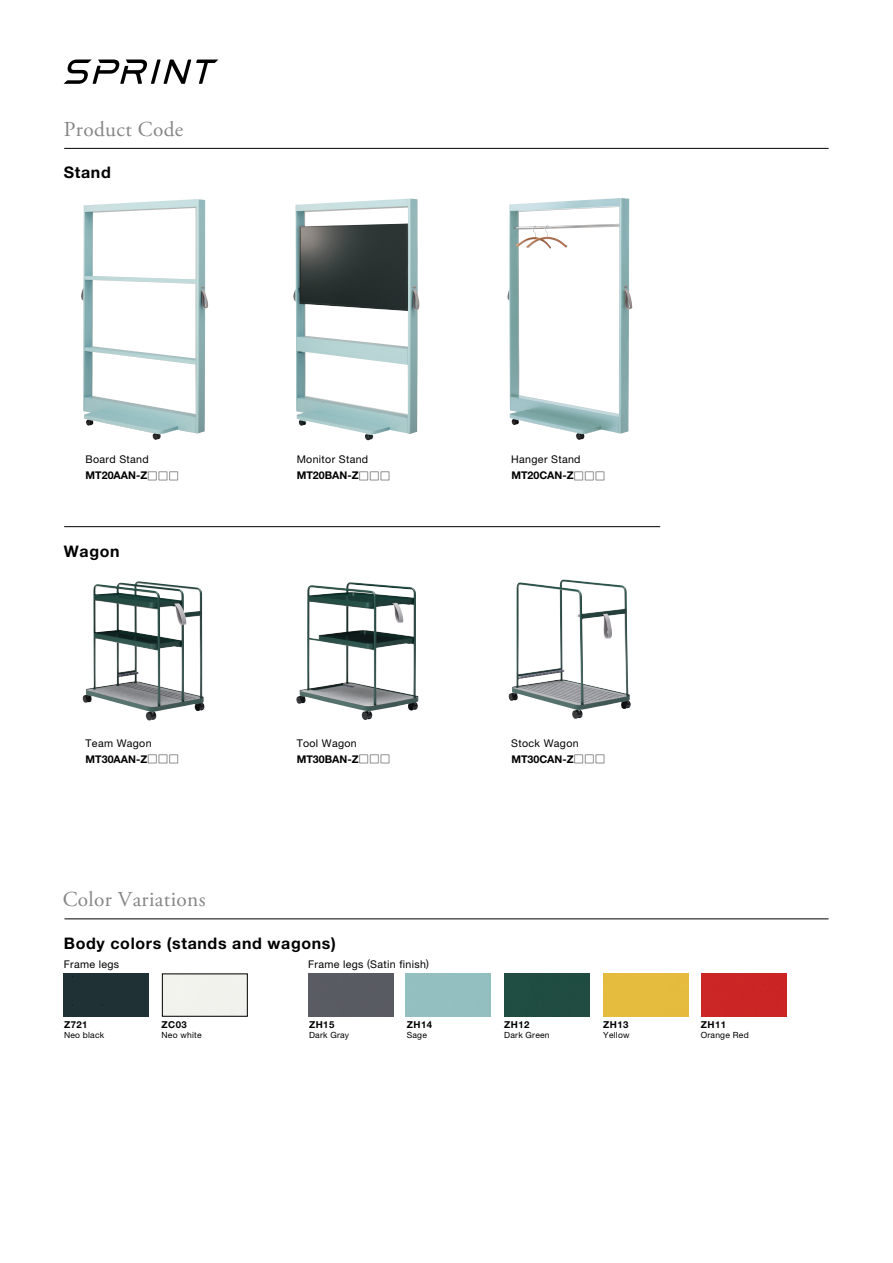
<style>
.page{position:relative;width:893px;height:1263px;background:#fff}
.page>*{position:absolute;margin:0;border:0;box-sizing:border-box;transform-origin:0 0}
.t1{font:21.3px "Adobe Garamond Pro";letter-spacing:.015em;color:#868687}
.t2{font:700 15.9px "Helvetica Neue";letter-spacing:.04em;color:#000}
.t3{font:10.65px "Helvetica Neue";letter-spacing:.03em;color:#000}
.t4{font:700 10.65px "Helvetica Neue LT Std";color:#000}
.t5{font:700 9.6px "Helvetica Neue LT Std";letter-spacing:.05em;color:#000}
.t6{font:8.55px "Helvetica Neue";letter-spacing:.03em;color:#000}
.s1{font-family:"Koz Go Pro Regular 90 pv RKSJ H";font-weight:400}
</style>
<div class="page">
<svg style="left:63px;top:60px;width:155px;height:24px"></svg>
<hr style="left:64px;top:919px;width:765px;height:1px;background:#000">
<hr style="left:64px;top:148px;width:765px;height:1px;background:#000">
<div style="left:64px;top:974px;width:85px;height:42px;background:#1f3135"></div>
<div style="left:504px;top:974px;width:85px;height:42px;background:#204d42"></div>
<div style="left:603px;top:974px;width:85px;height:42px;background:#e5bc3e"></div>
<div style="left:702px;top:974px;width:85px;height:42px;background:#cb2624"></div>
<div style="left:308px;top:974px;width:85px;height:42px;background:#595b62"></div>
<hr style="left:64px;top:526px;width:596px;height:1px;background:#000">
<img style="left:508px;top:198px;width:121px;height:242px">
<img style="left:293px;top:199px;width:125px;height:241px">
<img style="left:81px;top:199px;width:127px;height:241px">
<img style="left:509px;top:579px;width:118px;height:140px">
<img style="left:83px;top:581px;width:121px;height:140px">
<img style="left:296px;top:582px;width:122px;height:138px">
<h1 class="t1" style="left:64px;top:116px;width:121px">Product Code</h1>
<h2 class="t2" style="left:64px;top:160px;width:48px">Stand</h2>
<p class="t3" style="left:86px;top:451px;width:65px">Board Stand</p>
<p class="t3" style="left:297px;top:451px;width:73px">Monitor Stand</p>
<p class="t3" style="left:511px;top:451px;width:71px">Hanger Stand</p>
<p class="t4" style="left:86px;top:469px;width:95px">MT20AAN Z- <span class="s1">□□□</span></p>
<p class="t4" style="left:297px;top:469px;width:95px">MT20BAN Z- <span class="s1">□□□</span></p>
<p class="t4" style="left:511px;top:469px;width:96px">MT20CAN Z- <span class="s1">□□□</span></p>
<h2 class="t2" style="left:64px;top:538px;width:57px">Wagon</h2>
<p class="t3" style="left:86px;top:735px;width:68px">Team Wagon</p>
<p class="t3" style="left:297px;top:735px;width:62px">Tool Wagon</p>
<p class="t3" style="left:511px;top:735px;width:69px">Stock Wagon</p>
<p class="t4" style="left:86px;top:752px;width:95px">MT30AAN Z- <span class="s1">□□□</span></p>
<p class="t4" style="left:297px;top:752px;width:95px">MT30BAN Z- <span class="s1">□□□</span></p>
<p class="t4" style="left:511px;top:752px;width:96px">MT30CAN Z- <span class="s1">□□□</span></p>
<h1 class="t1" style="left:63px;top:886px;width:144px">Color Variations</h1>
<h2 class="t2" style="left:64px;top:931px;width:273px">Body colors (stands and wagons(</h2>
<p class="t3" style="left:308px;top:956px;width:122px">Frame legs (Satin finish(</p>
<p class="t3" style="left:64px;top:956px;width:57px">Frame legs</p>
<p class="t5" style="left:64px;top:1019px;width:25px">Z721</p>
<p class="t6" style="left:64px;top:1029px;width:42px">Neo black</p>
<p class="t5" style="left:161px;top:1019px;width:27px">ZC03</p>
<p class="t6" style="left:161px;top:1029px;width:42px">Neo white</p>
<p class="t5" style="left:309px;top:1019px;width:27px">ZH15</p>
<p class="t6" style="left:309px;top:1029px;width:42px">Dark Gray</p>
<p class="t5" style="left:407px;top:1019px;width:27px">ZH14</p>
<p class="t6" style="left:407px;top:1029px;width:22px">Sage</p>
<p class="t5" style="left:504px;top:1019px;width:27px">ZH12</p>
<p class="t6" style="left:504px;top:1029px;width:47px">Dark Green</p>
<p class="t5" style="left:603px;top:1019px;width:27px">ZH13</p>
<p class="t6" style="left:603px;top:1029px;width:28px">Yellow</p>
<p class="t5" style="left:701px;top:1019px;width:27px">ZH11</p>
<p class="t6" style="left:701px;top:1029px;width:49px">Orange Red</p>
</div>
